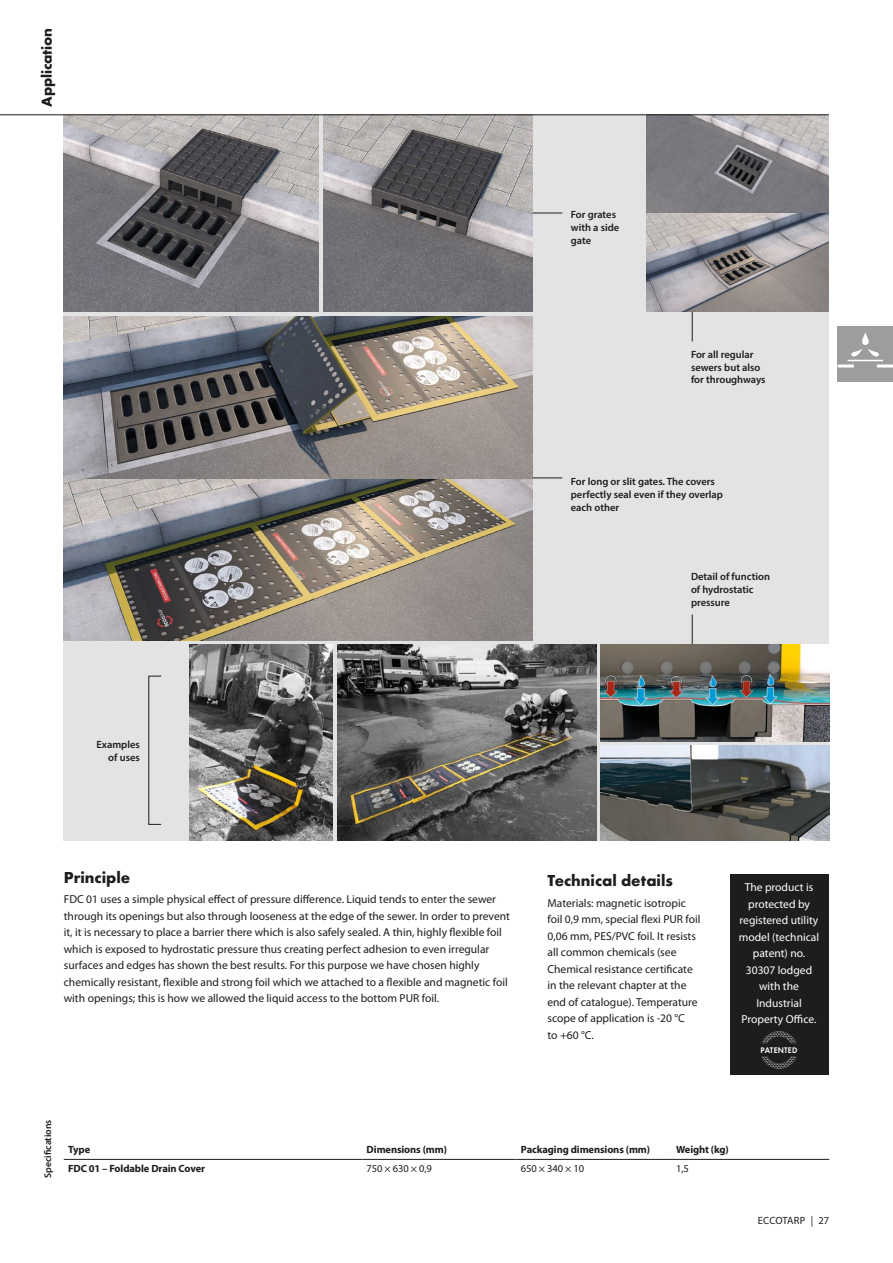
<style>
.page{position:relative;width:893px;height:1263px;background:#fff}
.page>*{position:absolute;margin:0;border:0;box-sizing:border-box;transform-origin:0 0}
._2018_H2{font:700 16.5px "Futura TOT";color:#1d1d1b}
.t1{font:700 15px "Futura TOT";letter-spacing:-.01em;color:#1d1d1b}
._2018_text_plain{font:11.55px/16.5px "Myriad Pro";color:#1d1d1b}
._2018_text_plain-2{font:11.55px/16.5px "Myriad Pro";color:#fff;text-align:center}
._2018_popiska{font:600 10.5px/12.8px "Myriad Pro";color:#1d1d1b}
._2018_tab_text_bold{font:700 10.5px "Myriad Pro";letter-spacing:-.01em;color:#1d1d1b}
._2018_tab_text{font:10.5px "Myriad Pro";letter-spacing:-.01em;color:#1d1d1b}
.t2{font:600 9.75px "Myriad Pro";color:#1d1d1b}
.titulek_14{font:600 8.4px "Futura TOT";letter-spacing:.025em;color:#fff;scale:.95 1}
</style>
<div class="page">
<div style="left:64px;top:115px;width:765px;height:726px;background:#e3e3e3"></div>
<img style="left:323px;top:115px;width:210px;height:197px">
<img style="left:64px;top:115px;width:255px;height:197px">
<img style="left:646px;top:115px;width:183px;height:197px">
<img style="left:64px;top:316px;width:469px;height:324px">
<hr style="left:64px;top:1159px;width:298px;height:1px;background:#1d1d1b">
<hr style="left:517px;top:1159px;width:155px;height:1px;background:#1d1d1b">
<hr style="left:672px;top:1159px;width:157px;height:1px;background:#1d1d1b">
<hr style="left:362px;top:1159px;width:155px;height:1px;background:#1d1d1b">
<svg style="left:533px;top:477px;width:29px;height:1px"></svg>
<svg style="left:533px;top:213px;width:29px;height:1px"></svg>
<hr style="left:692px;top:312px;width:1px;height:30px;background:#1d1d1b">
<div style="left:148px;top:676px;width:14px;height:149px;border:1px solid #1d1d1b"></div>
<img style="left:190px;top:644px;width:143px;height:197px">
<img style="left:337px;top:644px;width:259px;height:197px">
<img style="left:601px;top:644px;width:228px;height:98px">
<img style="left:601px;top:746px;width:228px;height:95px">
<hr style="left:692px;top:614px;width:1px;height:30px;background:#1d1d1b">
<hr style="left:0;top:114px;width:829px;height:1px;background:#1d1d1b">
<div style="left:838px;top:327px;width:55px;height:55px;background:#9d9d9c"></div>
<svg style="left:862px;top:332px;width:7px;height:13px"></svg>
<svg style="left:851px;top:349px;width:11px;height:8px"></svg>
<svg style="left:868px;top:349px;width:11px;height:8px"></svg>
<hr style="left:838px;top:364px;width:16px;height:3px;background:#fff">
<hr style="left:877px;top:364px;width:16px;height:3px;background:#fff">
<hr style="left:848px;top:360px;width:35px;height:1px;background:#fff">
<div style="left:730px;top:874px;width:98px;height:200px;background:#1d1d1b"></div>
<svg style="left:762px;top:1031px;width:35px;height:38px"></svg>
<p class="t1" style="left:37px;top:107px;width:80px;rotate:-90deg">Application</p>
<p class="_2018_popiska" style="left:571px;top:208px;width:50px">For grates with a side gate</p>
<p class="_2018_popiska" style="left:691px;top:348px;width:76px">For all regular sewers but also for throughways</p>
<p class="_2018_popiska" style="left:571px;top:475px;width:154px">For long or slit gates. The covers perfectly seal even if they overlap each other</p>
<p class="_2018_popiska" style="left:691px;top:570px;width:81px">Detail of function of hydrostatic pressure</p>
<p class="_2018_popiska" style="left:96px;top:738px;width:45px;text-align:right">Examples of uses</p>
<p class="_2018_H2" style="left:64px;top:867px;width:68px">Principle</p>
<p class="_2018_text_plain" style="left:64px;top:891px;width:448px">FDC 01 uses a simple physical effect of pressure difference. Liquid tends to enter the sewer through its openings but also through looseness at the edge of the sewer. In order to prevent it, it is necessary to place a barrier there which is also safely sealed. A thin, highly flexible foil which is exposed to hydrostatic pressure thus creating perfect adhesion to even irregular surfaces and edges has shown the best results. For this purpose we have chosen highly chemically resistant, flexible and strong foil which we attached to a flexible and magnetic foil with openings; this is how we allowed the liquid access to the bottom PUR foil.</p>
<p class="_2018_H2" style="left:547px;top:870px;width:127px">Technical details</p>
<p class="_2018_text_plain" style="left:547px;top:894px;width:155px">Materials: magnetic isotropic foil 0,9 mm, special flexi PUR foil<br>0,06 mm, PES/PVC foil. It resists all common chemicals (see<br>Chemical resistance certificate in the relevant chapter at the end of catalogue). Temperature scope of application is -20 °C<br>to +60 °C.</p>
<p class="_2018_text_plain-2" style="left:739px;top:879px;width:82px">The product is protected by registered utility model (technical patent) no.<br>30307 lodged with the<br>Industrial<br>Property Office.</p>
<p class="titulek_14" style="left:761px;top:1045px;width:40px">PATENTED</p>
<p class="t2" style="left:42px;top:1178px;width:60px;rotate:-90deg">Specifications</p>
<p class="_2018_tab_text_bold" style="left:68px;top:1142px;width:24px">Type</p>
<p class="_2018_tab_text_bold" style="left:367px;top:1142px;width:82px">Dimensions (mm)</p>
<p class="_2018_tab_text_bold" style="left:521px;top:1142px;width:131px">Packaging dimensions (mm)</p>
<p class="_2018_tab_text_bold" style="left:676px;top:1142px;width:54px">Weight (kg)</p>
<p class="_2018_tab_text_bold" style="left:68px;top:1162px;width:139px">FDC 01 – Foldable Drain Cover</p>
<p class="_2018_tab_text" style="left:367px;top:1162px;width:67px">750 × 630 × 0,9</p>
<p class="_2018_tab_text" style="left:521px;top:1162px;width:65px">650 × 340 × 10</p>
<p class="_2018_tab_text" style="left:676px;top:1162px;width:14px">1,5</p>
<p class="_2018_tab_text" style="left:758px;top:1214px;width:73px">ECCOTARP | 27</p>
</div>
